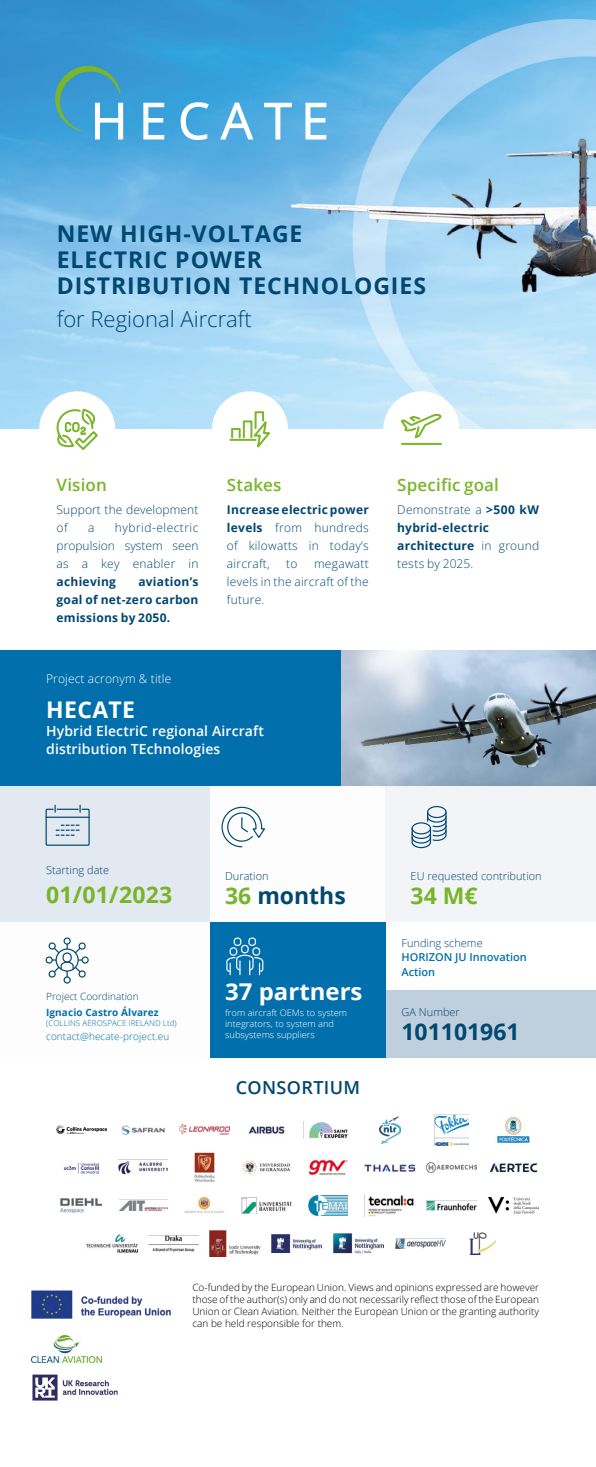
<style>
.page{position:relative;width:596px;height:1467px;background:#fff}
.page>*{position:absolute;margin:0;border:0;box-sizing:border-box;transform-origin:0 0}
.t1{font:700 23.1px "Open Sans";color:#fff;scale:1.04 1}
.t2{font:700 23px/26px "Open Sans";letter-spacing:.04em;color:#004771}
.t3{font:700 23px "Open Sans";color:#004871}
.t4{font:700 23px "Open Sans";letter-spacing:.01em;color:#79b52a}
.t5{font:700 23px "Open Sans";letter-spacing:.015em;color:#fff}
.t6{font:22px "Open Sans";color:#004771}
.t7{font:600 18px "Open Sans";letter-spacing:.02em;color:#004771}
.t8{font:600 17px "Open Sans";letter-spacing:.01em;color:#7ab52a}
.t9{font:600 14px/18px "Open Sans";letter-spacing:.01em;color:#fff}
.t10{font:12px/18px "Open Sans";letter-spacing:.02em;color:#004771;text-align:justify}
.t11{font:700 12px/18px "Open Sans";letter-spacing:.02em;color:#004771;text-align:justify}
.t12{font:300 12px "Open Sans";letter-spacing:.01em;color:#fff}
.t13{font:300 11px "Open Sans";color:#004871}
.t14{font:600 11px/14.4px "Open Sans";color:#006fac}
.t15{font:10px/12px "Open Sans";color:#000;text-align:justify}
.t16{font:300 10px "Open Sans";letter-spacing:.01em;color:#006fac}
.t17{font:700 10px "Open Sans";letter-spacing:.01em;color:#006fac}
.t18{font:300 10px "Open Sans";color:#004871}
.t19{font:300 9px/10.8px "Open Sans";color:#fff;scale:1.04 1}
.t20{font:300 8px "Open Sans";letter-spacing:.01em;color:#006fac}
.s1{font-weight:700}
.s2{font-weight:400}
.s3{color:#79b52a}
</style>
<div class="page">
<img style="left:32px;top:1374px;width:86px;height:27px">
<div style="left:385px;top:990px;width:210px;height:68px;background:#bfcfdd"></div>
<div style="left:0;top:650px;width:341px;height:136px;background:#006fac"></div>
<div style="left:0;top:786px;width:210px;height:136px;background:#e2e9f0"></div>
<div style="left:385px;top:786px;width:210px;height:136px;background:#f3f4f8"></div>
<img style="left:341px;top:650px;width:254px;height:136px">
<div style="left:210px;top:922px;width:175px;height:136px;background:#006fac"></div>
<div style="left:46px;top:809px;width:44px;height:37px;border:1px solid #004871"></div>
<hr style="left:46px;top:817px;width:43px;height:1px;background:#004871">
<svg style="left:54px;top:805px;width:27px;height:7px"></svg>
<svg style="left:56px;top:825px;width:23px;height:11px"></svg>
<svg style="left:221px;top:806px;width:44px;height:42px"></svg>
<div style="left:241px;top:945px;width:7px;height:8px;border:1px solid #fff;border-radius:3px"></div>
<div style="left:252px;top:947px;width:8px;height:9px;border:1px solid #fff;border-radius:3px"></div>
<svg style="left:226px;top:954px;width:38px;height:21px"></svg>
<div style="left:229px;top:947px;width:8px;height:9px;border:1px solid #fff;border-radius:3px"></div>
<div style="left:233px;top:937px;width:8px;height:9px;border:1px solid #fff;border-radius:3px"></div>
<div style="left:248px;top:937px;width:8px;height:9px;border:1px solid #fff;border-radius:3px"></div>
<svg style="left:411px;top:806px;width:36px;height:43px"></svg>
<div style="left:63px;top:937px;width:8px;height:8px;border:1px solid #004871;border-radius:50%"></div>
<div style="left:63px;top:976px;width:8px;height:8px;border:1px solid #004871;border-radius:50%"></div>
<div style="left:78px;top:942px;width:8px;height:8px;border:1px solid #004871;border-radius:50%"></div>
<div style="left:81px;top:956px;width:8px;height:8px;border:1px solid #004871;border-radius:50%"></div>
<div style="left:78px;top:970px;width:8px;height:8px;border:1px solid #004871;border-radius:50%"></div>
<div style="left:49px;top:942px;width:7px;height:8px;border:1px solid #004871;border-radius:50%"></div>
<div style="left:46px;top:956px;width:7px;height:8px;border:1px solid #004871;border-radius:50%"></div>
<div style="left:49px;top:970px;width:7px;height:8px;border:1px solid #004871;border-radius:50%"></div>
<svg style="left:52px;top:944px;width:30px;height:33px"></svg>
<div style="left:62px;top:952px;width:10px;height:11px;border:1px solid #004871;border-radius:4px"></div>
<img style="left:0;top:0;width:595px;height:429px">
<div style="left:212px;top:391px;width:76px;height:76px;background:#fff;border-radius:50%"></div>
<div style="left:383px;top:391px;width:76px;height:76px;background:#fff;border-radius:50%"></div>
<div style="left:39px;top:391px;width:76px;height:76px;background:#fff;border-radius:50%"></div>
<img style="left:56px;top:1125px;width:50px;height:9px">
<img style="left:118px;top:1160px;width:49px;height:15px">
<img style="left:194px;top:1152px;width:21px;height:30px">
<img style="left:243px;top:1160px;width:48px;height:15px">
<img style="left:308px;top:1158px;width:40px;height:18px">
<img style="left:364px;top:1164px;width:51px;height:8px">
<img style="left:426px;top:1163px;width:50px;height:10px">
<img style="left:489px;top:1163px;width:49px;height:10px">
<img style="left:61px;top:1199px;width:40px;height:13px">
<img style="left:119px;top:1199px;width:48px;height:12px">
<img style="left:184px;top:1197px;width:40px;height:16px">
<img style="left:121px;top:1125px;width:44px;height:10px">
<img style="left:241px;top:1198px;width:50px;height:15px">
<img style="left:308px;top:1196px;width:39px;height:19px">
<img style="left:364px;top:1195px;width:50px;height:21px">
<img style="left:426px;top:1201px;width:50px;height:9px">
<img style="left:488px;top:1197px;width:50px;height:17px">
<img style="left:87px;top:1235px;width:50px;height:17px">
<img style="left:148px;top:1236px;width:51px;height:15px">
<img style="left:210px;top:1230px;width:50px;height:27px">
<img style="left:333px;top:1234px;width:50px;height:19px">
<img style="left:179px;top:1125px;width:51px;height:10px">
<img style="left:395px;top:1239px;width:50px;height:9px">
<img style="left:469px;top:1232px;width:26px;height:23px">
<img style="left:271px;top:1234px;width:51px;height:19px">
<img style="left:248px;top:1126px;width:37px;height:9px">
<img style="left:303px;top:1121px;width:45px;height:18px">
<img style="left:379px;top:1116px;width:21px;height:28px">
<img style="left:434px;top:1115px;width:34px;height:30px">
<img style="left:497px;top:1117px;width:33px;height:26px">
<img style="left:64px;top:1162px;width:36px;height:12px">
<svg style="left:229px;top:411px;width:41px;height:37px"></svg>
<svg style="left:400px;top:413px;width:42px;height:32px"></svg>
<svg style="left:56px;top:408px;width:42px;height:42px"></svg>
<img style="left:31px;top:1335px;width:70px;height:27px">
<svg style="left:55px;top:65px;width:68px;height:75px;background:#50a6c6"></svg>
<svg style="left:143px;top:103px;width:21px;height:37px"></svg>
<svg style="left:180px;top:102px;width:29px;height:38px"></svg>
<svg style="left:220px;top:103px;width:33px;height:37px"></svg>
<svg style="left:264px;top:103px;width:27px;height:37px"></svg>
<svg style="left:305px;top:103px;width:21px;height:37px"></svg>
<img style="left:31px;top:1290px;width:140px;height:29px">
<h2 class="t2" style="left:57px;top:220px;width:370px">NEW HIGH-VOLTAGE<br>ELECTRIC POWER<br>DISTRIBUTION TECHNOLOGIES</h2>
<h3 class="t6" style="left:57px;top:310px;width:196px">for Regional Aircraft</h3>
<h3 class="t8" style="left:57px;top:475px;width:52px">Vision</h3>
<p class="t10" style="left:57px;top:502px;width:143px">Support the development of</p>
<p class="t10" style="left:57px;top:520px;width:143px;text-indent:58px">hybrid-electric propulsion system seen as a key enabler in</p>
<p class="t11" style="left:57px;top:574px;width:61px">achieving</p>
<p class="t10" style="left:88px;top:520px;width:8px">a</p>
<p class="t11" style="left:57px;top:574px;width:143px;text-indent:82px">aviation’s goal of net-zero carbon emissions by 2050.</p>
<p class="t12" style="left:46px;top:673px;width:127px">Project acronym &amp; title</p>
<h3 class="t8" style="left:227px;top:475px;width:56px">Stakes</h3>
<p class="t10" style="left:227px;top:502px;width:143px"><span class="s1">Increase electric power levels</span> from hundreds of kilowatts in today’s aircraft,</p>
<p class="t10" style="left:227px;top:556px;width:143px;text-indent:87px">megawatt levels in the aircraft of the future.</p>
<p class="t10" style="left:286px;top:556px;width:13px">to</p>
<h2 class="t5" style="left:46px;top:700px;width:90px">HECATE</h2>
<h3 class="t9" style="left:46px;top:723px;width:219px">Hybrid ElectriC regional Aircraft distribution TEchnologies</h3>
<h3 class="t8" style="left:397px;top:473px;width:103px">Specific goal</h3>
<p class="t11" style="left:397px;top:501px;width:143px;text-align:left"><span class="s2">Demonstrate a</span> &gt;500 kW hybrid-electric architecture <span class="s2">in ground tests by 2025.</span></p>
<p class="t13" style="left:46px;top:865px;width:65px">Starting date</p>
<h2 class="t4" style="left:46px;top:885px;width:127px">01/01/2023</h2>
<p class="t18" style="left:46px;top:993px;width:94px">Project Coordination</p>
<p class="t17" style="left:46px;top:1008px;width:114px">Ignacio Castro Álvarez</p>
<p class="t20" style="left:46px;top:1019px;width:132px">(COLLINS AEROSPACE IRELAND Ltd)</p>
<p class="t16" style="left:46px;top:1032px;width:125px">contact@hecate-project.eu</p>
<p class="t13" style="left:225px;top:872px;width:45px">Duration</p>
<h2 class="t3" style="left:225px;top:886px;width:122px"><span class="s3">36</span> months</h2>
<h1 class="t1" style="left:225px;top:982px;width:133px">37 partners</h1>
<p class="t19" style="left:225px;top:1008px;width:119px">from aircraft OEMs to system integrators, to system and subsystems suppliers</p>
<h3 class="t7" style="left:236px;top:1077px;width:126px">CONSORTIUM</h3>
<p class="t13" style="left:410px;top:872px;width:132px">EU requested contribution</p>
<h2 class="t4" style="left:410px;top:886px;width:68px">34 M€</h2>
<p class="t13" style="left:401px;top:939px;width:83px">Funding scheme</p>
<p class="t14" style="left:401px;top:951px;width:127px">HORIZON JU Innovation<br>Action</p>
<p class="t13" style="left:401px;top:1008px;width:60px">GA Number</p>
<h2 class="t3" style="left:401px;top:1023px;width:119px">101101961</h2>
<p class="t15" style="left:192px;top:1282px;width:348px">Co-funded by the European Union. Views and opinions expressed are however those of the author(s) only and do not necessarily reflect those of the European Union or Clean Aviation. Neither the European Union or the granting authority can be held responsible for them.</p>
</div>
